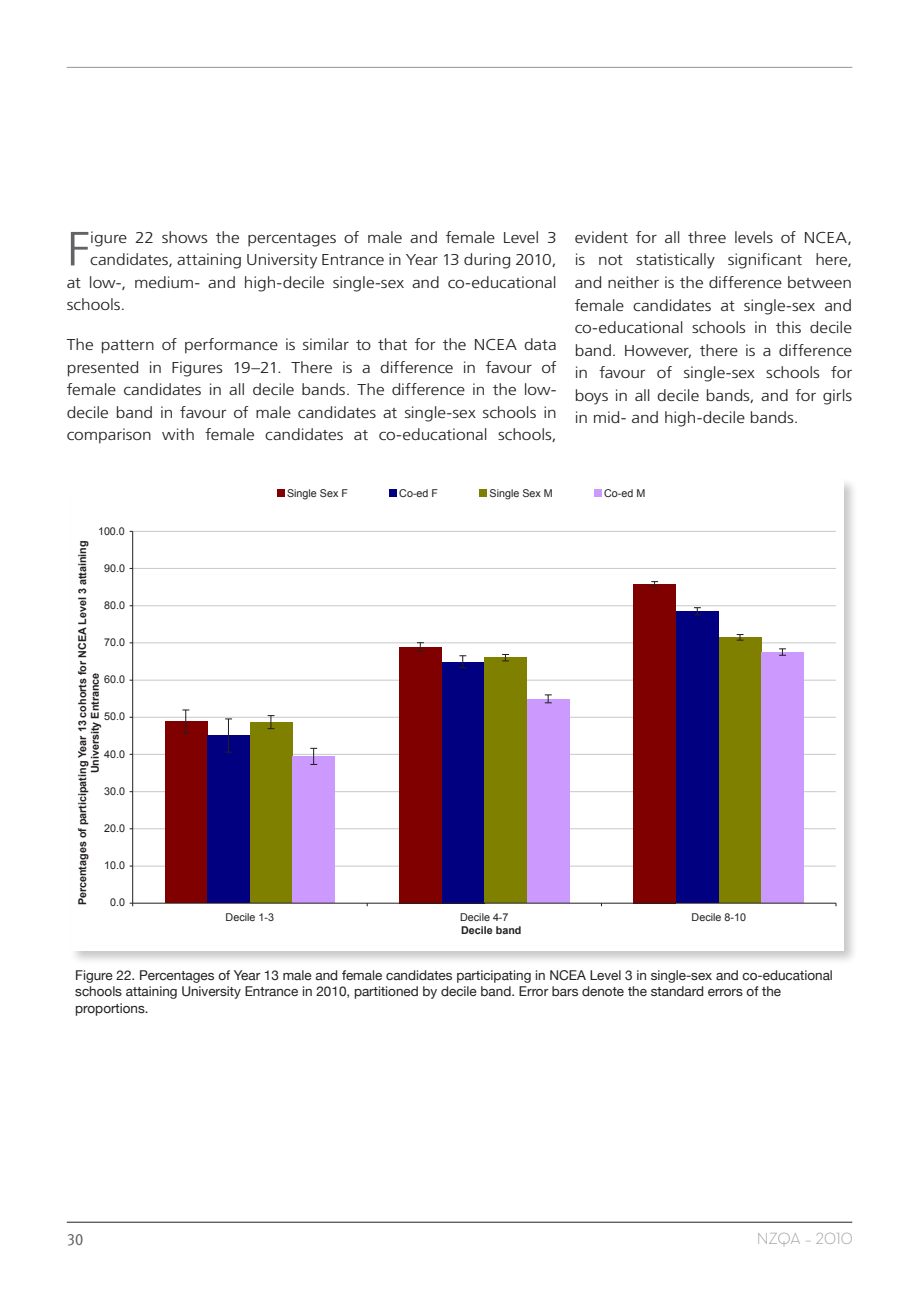
<style>
.page{position:relative;width:919px;height:1289px;background:#fff}
.page>*{position:absolute;margin:0;border:0;box-sizing:border-box;transform-origin:0 0}
.t1{font:300 48px "Frutiger";color:#636366;scale:1.1 1}
.t2{font:16.5px "Neutra Text Light Alt";letter-spacing:-.005em;color:#939598}
.t3{font:16.5px "Meta Cond Book LF";color:#636366}
.t4{font:300 15.75px/22.5px "Frutiger";letter-spacing:-.005em;color:#231f20;text-align:justify;scale:1.1 1}
.t5{font:13.5px/16.5px "Helvetica Neue";color:#231f20}
.t6{font:10.8px "Arial";color:#231f20}
.t7{font:700 10.8px/12.8px "Arial";color:#231f20;text-align:center}
</style>
<div class="page">
<hr style="left:67px;top:1221px;width:785px;height:1px;background:#231f20">
<hr style="left:67px;top:67px;width:785px;height:1px;background:#939598">
<div style="left:69px;top:477px;width:788px;height:488px;background:#231f20;opacity:.25"></div>
<div style="left:71px;top:479px;width:772px;height:471px;background:#fff"></div>
<hr style="left:133px;top:865px;width:702px;height:1px;background:#c7c8ca">
<hr style="left:133px;top:828px;width:702px;height:1px;background:#c7c8ca">
<hr style="left:133px;top:791px;width:702px;height:1px;background:#c7c8ca">
<hr style="left:133px;top:754px;width:702px;height:1px;background:#c7c8ca">
<hr style="left:133px;top:717px;width:702px;height:1px;background:#c7c8ca">
<hr style="left:133px;top:680px;width:702px;height:1px;background:#c7c8ca">
<hr style="left:133px;top:642px;width:702px;height:1px;background:#c7c8ca">
<hr style="left:133px;top:605px;width:702px;height:1px;background:#c7c8ca">
<hr style="left:133px;top:568px;width:702px;height:1px;background:#c7c8ca">
<hr style="left:133px;top:531px;width:702px;height:1px;background:#c7c8ca">
<div style="left:165px;top:721px;width:42px;height:182px;background:#800000"></div>
<div style="left:399px;top:647px;width:43px;height:256px;background:#800000"></div>
<div style="left:633px;top:584px;width:43px;height:319px;background:#800000"></div>
<div style="left:207px;top:735px;width:43px;height:168px;background:#000080"></div>
<div style="left:442px;top:662px;width:42px;height:241px;background:#000080"></div>
<div style="left:676px;top:611px;width:42px;height:292px;background:#000080"></div>
<div style="left:250px;top:722px;width:42px;height:181px;background:#808000"></div>
<div style="left:484px;top:658px;width:43px;height:245px;background:#808000"></div>
<div style="left:718px;top:637px;width:43px;height:266px;background:#808000"></div>
<div style="left:292px;top:756px;width:43px;height:147px;background:#c9f"></div>
<div style="left:527px;top:699px;width:42px;height:204px;background:#c9f"></div>
<div style="left:761px;top:652px;width:43px;height:251px;background:#c9f"></div>
<svg style="left:182px;top:709px;width:7px;height:24px"></svg>
<svg style="left:417px;top:642px;width:7px;height:9px"></svg>
<svg style="left:651px;top:581px;width:7px;height:6px"></svg>
<svg style="left:225px;top:718px;width:7px;height:34px"></svg>
<svg style="left:459px;top:655px;width:7px;height:13px"></svg>
<svg style="left:694px;top:607px;width:6px;height:8px"></svg>
<svg style="left:267px;top:715px;width:7px;height:14px"></svg>
<svg style="left:502px;top:654px;width:7px;height:7px"></svg>
<svg style="left:736px;top:634px;width:7px;height:6px"></svg>
<svg style="left:310px;top:747px;width:7px;height:18px"></svg>
<svg style="left:545px;top:694px;width:6px;height:9px"></svg>
<svg style="left:779px;top:648px;width:7px;height:7px"></svg>
<hr style="left:132px;top:531px;width:1px;height:372px;background:#231f20">
<hr style="left:133px;top:902px;width:703px;height:1px;background:#231f20">
<div style="left:277px;top:489px;width:7px;height:8px;background:#800000"></div>
<div style="left:389px;top:489px;width:8px;height:8px;background:#000080"></div>
<div style="left:479px;top:489px;width:8px;height:8px;background:#808000"></div>
<div style="left:594px;top:489px;width:7px;height:8px;background:#c9f"></div>
<h1 class="t1" style="left:67px;top:222px;width:23px">F</h1>
<p class="t4" style="left:90px;top:226px;width:425px">igure 22 shows the percentages of male and female Level 3</p>
<p class="t4" style="left:90px;top:249px;width:425px">candidates, attaining University Entrance in Year 13 during 2010,</p>
<p class="t4" style="left:67px;top:271px;width:447px">at low-, medium- and high-decile single-sex and co-educational</p>
<p class="t4" style="left:67px;top:294px;width:55px">schools.</p>
<p class="t4" style="left:67px;top:333px;width:447px">The pattern of performance is similar to that for the NCEA data presented in Figures 19–21. There is a difference in favour of female candidates in all decile bands. The difference in the low&shy;decile band in favour of male candidates at single-sex schools in comparison with female candidates at co-educational schools,</p>
<p class="t4" style="left:574px;top:226px;width:254px">evident for all three levels of NCEA, is not statistically significant here, and neither is the difference between female candidates at single-sex and co-educational schools in this decile band. However, there is a difference in favour of single-sex schools for boys in all decile bands, and for girls in mid- and high-decile bands.</p>
<p class="t6" style="left:98px;top:523px;width:28px">100.0</p>
<p class="t7" style="left:76px;top:905px;width:366px;rotate:-90deg">Percentages of participating Year 13 cohorts for NCEA Level 3 attaining<br>University Entrance</p>
<p class="t6" style="left:104px;top:561px;width:22px">90.0</p>
<p class="t6" style="left:104px;top:598px;width:22px">80.0</p>
<p class="t6" style="left:104px;top:635px;width:22px">70.0</p>
<p class="t6" style="left:104px;top:672px;width:22px">60.0</p>
<p class="t6" style="left:104px;top:709px;width:22px">50.0</p>
<p class="t6" style="left:104px;top:746px;width:22px">40.0</p>
<p class="t6" style="left:104px;top:784px;width:22px">30.0</p>
<p class="t6" style="left:104px;top:821px;width:22px">20.0</p>
<p class="t6" style="left:104px;top:858px;width:22px">10.0</p>
<p class="t6" style="left:110px;top:895px;width:16px">0.0</p>
<p class="t6" style="left:287px;top:486px;width:62px">Single Sex F</p>
<p class="t6" style="left:399px;top:486px;width:40px">Co-ed F</p>
<p class="t6" style="left:489px;top:486px;width:65px">Single Sex M</p>
<p class="t6" style="left:604px;top:486px;width:43px">Co-ed M</p>
<p class="t6" style="left:226px;top:910px;width:50px">Decile 1-3</p>
<p class="t6" style="left:460px;top:910px;width:50px">Decile 4-7</p>
<p class="t6" style="left:691px;top:910px;width:56px">Decile 8-10</p>
<p class="t7" style="left:461px;top:923px;width:62px">Decile band</p>
<p class="t5" style="left:75px;top:966px;width:759px">Figure 22. Percentages of Year 13 male and female candidates participating in NCEA Level 3 in single-sex and co-educational schools attaining University Entrance in 2010, partitioned by decile band. Error bars denote the standard errors of the proportions.</p>
<p class="t3" style="left:67px;top:1229px;width:18px">30</p>
<p class="t2" style="left:756px;top:1228px;width:98px">NZQA – 2010</p>
</div>
